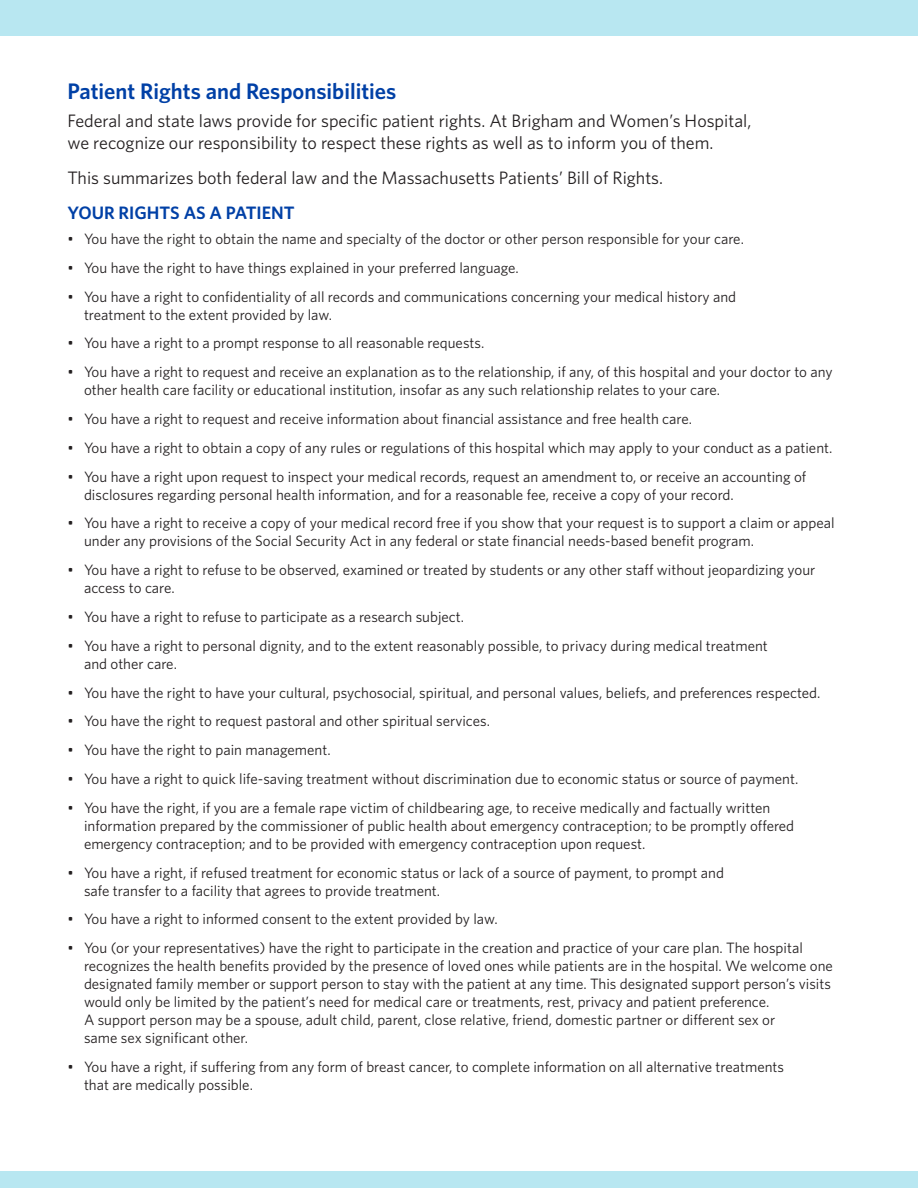
<style>
.page{position:relative;width:918px;height:1188px;background:#fff}
.page>*{position:absolute;margin:0;border:0;box-sizing:border-box;transform-origin:0 0}
.t1{font:600 22.5px "Whitney";color:#0040a6}
.t2{font:18px/21.6px "Whitney";color:#231f20}
.t3{font:600 18px "Whitney";color:#0040a6}
.Tabs{font:15px/18px "Whitney";color:#231f20}
</style>
<div class="page">
<div style="left:0;top:0;width:918px;height:35px;background:#b8e7f1"></div>
<div style="left:0;top:1172px;width:918px;height:16px;background:#b8e7f1"></div>
<p class="t1" style="left:68px;top:78px;width:330px">Patient Rights and Responsibilities</p>
<p class="t2" style="left:68px;top:110px;width:685px">Federal and state laws provide for specific patient rights. At Brigham and Women’s Hospital, we recognize our responsibility to respect these rights as well as to inform you of them.</p>
<p class="t2" style="left:68px;top:167px;width:597px">This summarizes both federal law and the Massachusetts Patients’ Bill of Rights.</p>
<p class="t3" style="left:68px;top:202px;width:229px">YOUR RIGHTS AS A PATIENT</p>
<p class="Tabs" style="left:68px;top:229px;width:678px">• You have the right to obtain the name and specialty of the doctor or other person responsible for your care.</p>
<p class="Tabs" style="left:68px;top:258px;width:453px">• You have the right to have things explained in your preferred language.</p>
<p class="Tabs" style="left:84px;top:287px;width:654px;text-indent:-16px">• You have a right to confidentiality of all records and communications concerning your medical history and treatment to the extent provided by law.</p>
<p class="Tabs" style="left:68px;top:334px;width:418px">• You have a right to a prompt response to all reasonable requests.</p>
<p class="Tabs" style="left:84px;top:363px;width:750px;text-indent:-16px">• You have a right to request and receive an explanation as to the relationship, if any, of this hospital and your doctor to any other health care facility or educational institution, insofar as any such relationship relates to your care.</p>
<p class="Tabs" style="left:68px;top:409px;width:626px">• You have a right to request and receive information about financial assistance and free health care.</p>
<p class="Tabs" style="left:68px;top:438px;width:766px">• You have a right to obtain a copy of any rules or regulations of this hospital which may apply to your conduct as a patient.</p>
<p class="Tabs" style="left:84px;top:467px;width:724px;text-indent:-16px">• You have a right upon request to inspect your medical records, request an amendment to, or receive an accounting of disclosures regarding personal health information, and for a reasonable fee, receive a copy of your record.</p>
<p class="Tabs" style="left:84px;top:514px;width:752px;text-indent:-16px">• You have a right to receive a copy of your medical record free if you show that your request is to support a claim or appeal under any provisions of the Social Security Act in any federal or state financial needs-based benefit program.</p>
<p class="Tabs" style="left:84px;top:561px;width:733px;text-indent:-16px">• You have a right to refuse to be observed, examined or treated by students or any other staff without jeopardizing your access to care.</p>
<p class="Tabs" style="left:68px;top:607px;width:398px">• You have a right to refuse to participate as a research subject.</p>
<p class="Tabs" style="left:84px;top:636px;width:685px;text-indent:-16px">• You have a right to personal dignity, and to the extent reasonably possible, to privacy during medical treatment and other care.</p>
<p class="Tabs" style="left:68px;top:683px;width:755px">• You have the right to have your cultural, psychosocial, spiritual, and personal values, beliefs, and preferences respected.</p>
<p class="Tabs" style="left:68px;top:712px;width:424px">• You have the right to request pastoral and other spiritual services.</p>
<p class="Tabs" style="left:68px;top:741px;width:265px">• You have the right to pain management.</p>
<p class="Tabs" style="left:68px;top:769px;width:732px">• You have a right to quick life-saving treatment without discrimination due to economic status or source of payment.</p>
<p class="Tabs" style="left:84px;top:798px;width:712px;text-indent:-16px">• You have the right, if you are a female rape victim of childbearing age, to receive medically and factually written information prepared by the commissioner of public health about emergency contraception; to be promptly offered emergency contraception; and to be provided with emergency contraception upon request.</p>
<p class="Tabs" style="left:84px;top:863px;width:642px;text-indent:-16px">• You have a right, if refused treatment for economic status or lack of a source of payment, to prompt and safe transfer to a facility that agrees to provide treatment.</p>
<p class="Tabs" style="left:68px;top:910px;width:432px">• You have a right to informed consent to the extent provided by law.</p>
<p class="Tabs" style="left:84px;top:939px;width:750px;text-indent:-16px">• You (or your representatives) have the right to participate in the creation and practice of your care plan. The hospital recognizes the health benefits provided by the presence of loved ones while patients are in the hospital. We welcome one designated family member or support person to stay with the patient at any time. This designated support person’s visits would only be limited by the patient’s need for medical care or treatments, rest, privacy and patient preference.<br>A support person may be a spouse, adult child, parent, close relative, friend, domestic partner or different sex or<br>same sex significant other.</p>
<p class="Tabs" style="left:84px;top:1057px;width:702px;text-indent:-16px">• You have a right, if suffering from any form of breast cancer, to complete information on all alternative treatments that are medically possible.</p>
</div>
